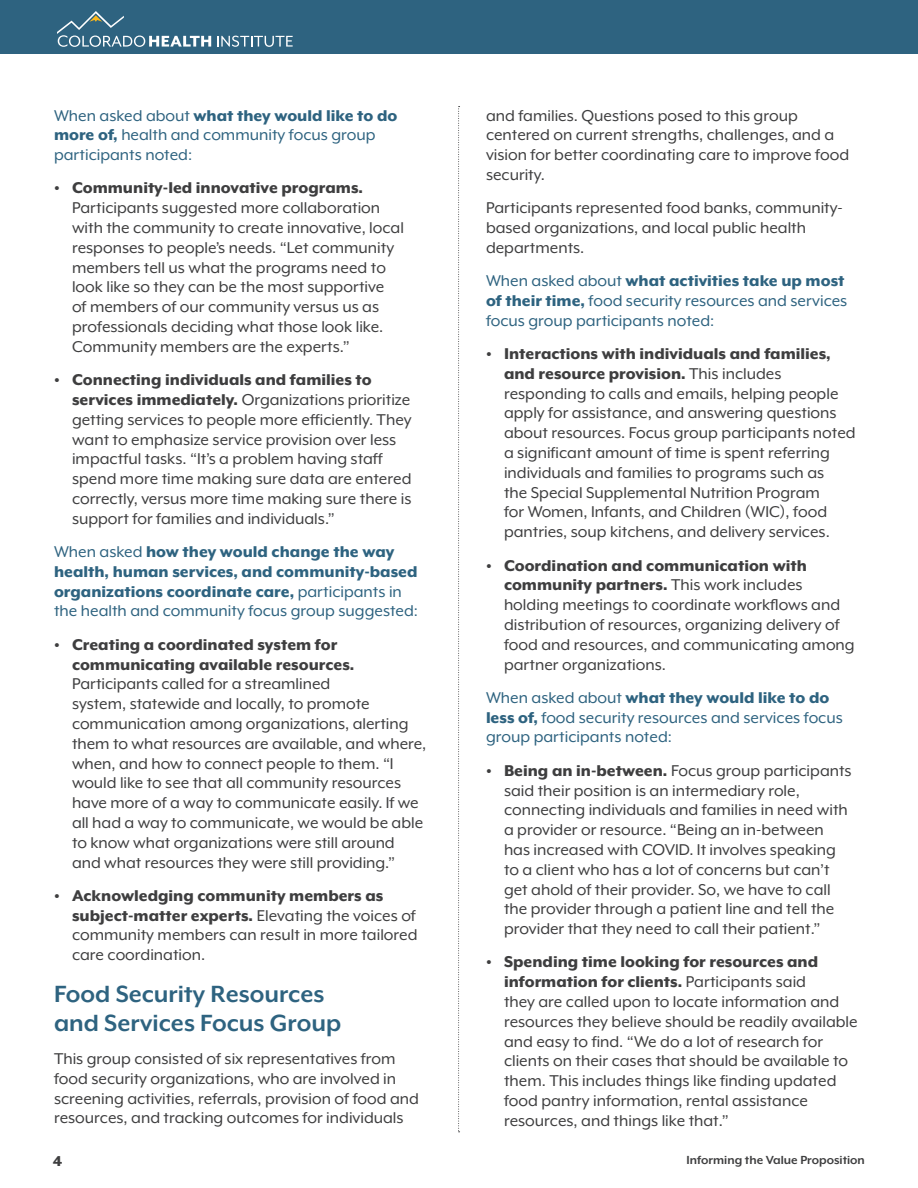
<style>
.page{position:relative;width:918px;height:1188px;background:#fff}
.page>*{position:absolute;margin:0;border:0;box-sizing:border-box;transform-origin:0 0}
.t1{font:700 27px/28.5px "Mr Eaves XL Mod OT";color:#2e6380}
.t2{font:18px/19.8px "Mr Eaves XL Mod OT";color:#3e3e3f}
.t3{font:18px/19.8px "Mr Eaves XL Mod OT";color:#2e6380}
.t4{font:800 18px/19.8px "Mr Eaves XL Mod OT";color:#2e6380}
.t5{font:800 16.5px "Mr Eaves XL Mod OT";color:#3e3e3f}
.t6{font:700 13.5px "Mr Eaves XL Mod OT";color:#3e3e3f}
.s1{font-weight:800}
.s2{font-weight:400}
</style>
<div class="page">
<div style="left:0;top:0;width:918px;height:54px;background:#2e6380"></div>
<svg style="left:217px;top:36px;width:76px;height:11px"></svg>
<svg style="left:57px;top:11px;width:154px;height:36px"></svg>
<svg style="left:458px;top:106px;width:2px;height:1026px"></svg>
<p class="t3" style="left:54px;top:105px;width:345px">When asked about <span class="s1">what they would like to do more of,</span> health and community focus group participants noted:</p>
<p class="t2" style="left:72px;top:178px;width:334px;text-indent:-18px"><span class="s1">• Community-led innovative programs.<br></span>Participants suggested more collaboration with the community to create innovative, local responses to people’s needs. “Let community members tell us what the programs need to look like so they can be the most supportive<br>of members of our community versus us as professionals deciding what those look like.<br>Community members are the experts.”</p>
<p class="t2" style="left:72px;top:370px;width:341px;text-indent:-18px"><span class="s1">• Connecting individuals and families to services immediately.</span> Organizations prioritize getting services to people more efficiently. They want to emphasize service provision over less impactful tasks. “It’s a problem having staff spend more time making sure data are entered correctly, versus more time making sure there is support for families and individuals.”</p>
<p class="t4" style="left:54px;top:542px;width:366px"><span class="s2">When asked</span> how they would change the way health, human services, and community-based organizations coordinate care, <span class="s2">participants in the health and community focus group suggested:</span></p>
<p class="t2" style="left:72px;top:634px;width:356px;text-indent:-18px"><span class="s1">• Creating a coordinated system for communicating available resources.<br></span>Participants called for a streamlined<br>system, statewide and locally, to promote communication among organizations, alerting them to what resources are available, and where, when, and how to connect people to them. “I would like to see that all community resources have more of a way to communicate easily. If we all had a way to communicate, we would be able to know what organizations were still around and what resources they were still providing.”</p>
<p class="t2" style="left:72px;top:886px;width:347px;text-indent:-18px"><span class="s1">• Acknowledging community members as subject-matter experts.</span> Elevating the voices of community members can result in more tailored care coordination.</p>
<p class="t1" style="left:54px;top:980px;width:289px">Food Security Resources and Services Focus Group</p>
<p class="t2" style="left:54px;top:1049px;width:367px">This group consisted of six representatives from food security organizations, who are involved in screening activities, referrals, provision of food and resources, and tracking outcomes for individuals</p>
<p class="t2" style="left:486px;top:105px;width:365px">and families. Questions posed to this group centered on current strengths, challenges, and a vision for better coordinating care to improve food security.</p>
<p class="t2" style="left:486px;top:198px;width:358px">Participants represented food banks, community&shy;based organizations, and local public health departments.</p>
<p class="t3" style="left:486px;top:271px;width:363px">When asked about <span class="s1">what activities take up most of their time,</span> food security resources and services focus group participants noted:</p>
<p class="t2" style="left:504px;top:344px;width:353px;text-indent:-18px"><span class="s1">• Interactions with individuals and families, and resource provision.</span> This includes responding to calls and emails, helping people apply for assistance, and answering questions about resources. Focus group participants noted a significant amount of time is spent referring individuals and families to programs such as<br>the Special Supplemental Nutrition Program<br>for Women, Infants, and Children (WIC), food pantries, soup kitchens, and delivery services.</p>
<p class="t2" style="left:504px;top:555px;width:352px;text-indent:-18px"><span class="s1">• Coordination and communication with community partners.</span> This work includes holding meetings to coordinate workflows and distribution of resources, organizing delivery of food and resources, and communicating among partner organizations.</p>
<p class="t3" style="left:486px;top:688px;width:358px">When asked about <span class="s1">what they would like to do less of,</span> food security resources and services focus group participants noted:</p>
<p class="t2" style="left:504px;top:760px;width:349px;text-indent:-18px"><span class="s1">• Being an in-between.</span> Focus group participants said their position is an intermediary role, connecting individuals and families in need with a provider or resource. “Being an in-between has increased with COVID. It involves speaking to a client who has a lot of concerns but can’t get ahold of their provider. So, we have to call the provider through a patient line and tell the provider that they need to call their patient.”</p>
<p class="t2" style="left:504px;top:952px;width:355px;text-indent:-18px"><span class="s1">• Spending time looking for resources and information for clients.</span> Participants said<br>they are called upon to locate information and resources they believe should be readily available and easy to find. “We do a lot of research for clients on their cases that should be available to them. This includes things like finding updated food pantry information, rental assistance resources, and things like that.”</p>
<p class="t5" style="left:53px;top:1153px;width:11px">4</p>
<p class="t6" style="left:687px;top:1153px;width:180px">Informing the Value Proposition</p>
</div>
